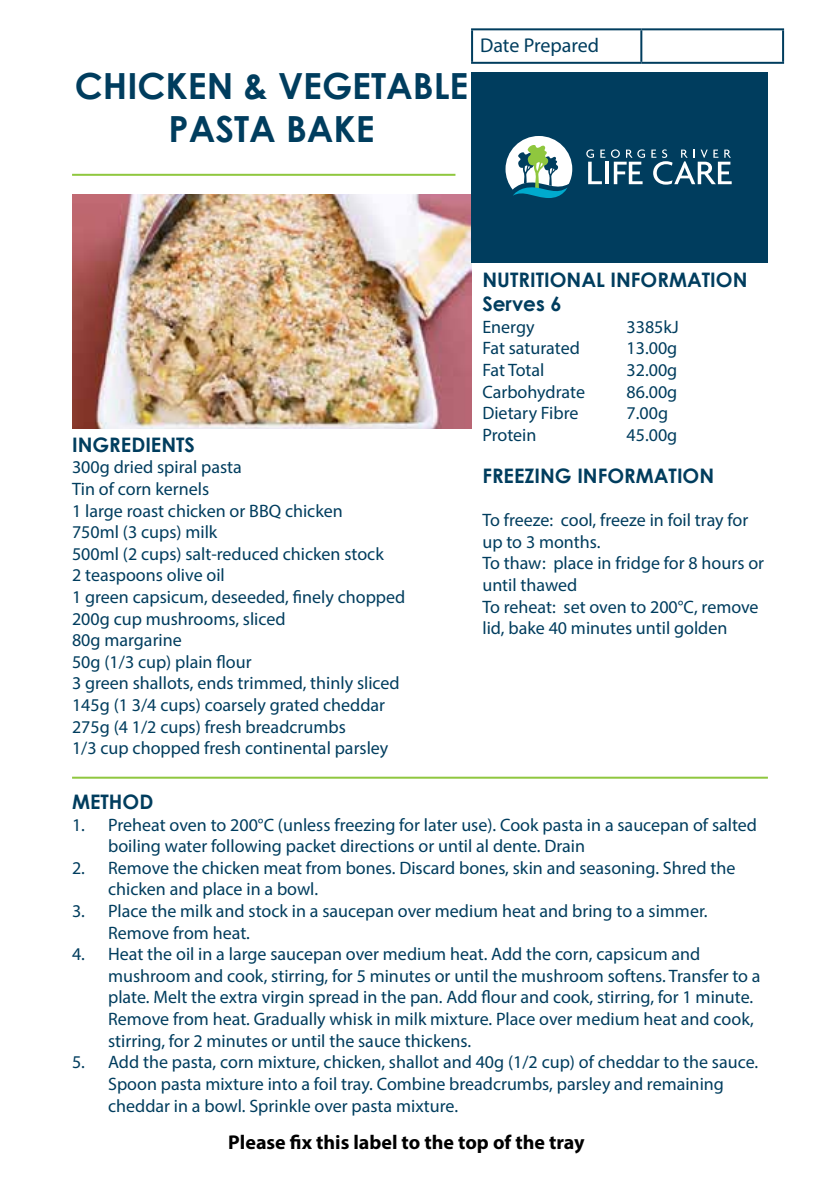
<style>
.page{position:relative;width:840px;height:1191px;background:#fff}
.page>*{position:absolute;margin:0;border:0;box-sizing:border-box;transform-origin:0 0}
.t1{font:700 36px/43.2px "Century Gothic";color:#003d5e;text-align:center}
.t2{font:700 20px/24px "Century Gothic";color:#003d5e}
.t3{font:700 20px "Myriad Pro";color:#000}
.t4{font:20px "Myriad Pro";color:#003d5e}
.t5{font:18px/21.6px "Myriad Pro";color:#003d5e}
</style>
<div class="page">
<img style="left:72px;top:194px;width:399px;height:234px">
<div style="left:471px;top:72px;width:296px;height:190px;background:#003d5e"></div>
<svg style="left:505px;top:136px;width:67px;height:62px"></svg>
<svg style="left:586px;top:149px;width:58px;height:35px"></svg>
<svg style="left:651px;top:149px;width:80px;height:36px"></svg>
<hr style="left:72px;top:174px;width:383px;height:2px;background:#8fc73e">
<hr style="left:72px;top:776px;width:695px;height:2px;background:#8fc73e">
<hr style="left:640px;top:30px;width:2px;height:32px;background:#003d5e">
<hr style="left:471px;top:28px;width:170px;height:2px;background:#003d5e">
<hr style="left:471px;top:30px;width:2px;height:32px;background:#003d5e">
<hr style="left:641px;top:28px;width:142px;height:2px;background:#003d5e">
<hr style="left:781px;top:30px;width:2px;height:32px;background:#003d5e">
<hr style="left:471px;top:62px;width:170px;height:2px;background:#003d5e">
<hr style="left:641px;top:62px;width:142px;height:2px;background:#003d5e">
<h1 class="t1" style="left:75px;top:64px;width:395px">CHICKEN &amp; VEGETABLE<br>PASTA BAKE</h1>
<p class="t4" style="left:480px;top:33px;width:120px">Date Prepared</p>
<p class="t2" style="left:482px;top:267px;width:266px">NUTRITIONAL INFORMATION<br>Serves 6</p>
<p class="t5" style="left:482px;top:316px;width:54px">Energy</p>
<p class="t5" style="left:626px;top:316px;width:54px">3385kJ</p>
<p class="t5" style="left:482px;top:337px;width:99px">Fat saturated</p>
<p class="t5" style="left:626px;top:337px;width:52px">13.00g</p>
<p class="t5" style="left:482px;top:359px;width:64px">Fat Total</p>
<p class="t5" style="left:626px;top:359px;width:52px">32.00g</p>
<p class="t5" style="left:482px;top:380px;width:104px">Carbohydrate</p>
<p class="t5" style="left:626px;top:380px;width:52px">86.00g</p>
<p class="t5" style="left:482px;top:402px;width:97px">Dietary Fibre</p>
<p class="t5" style="left:626px;top:402px;width:43px">7.00g</p>
<p class="t5" style="left:482px;top:424px;width:55px">Protein</p>
<p class="t5" style="left:626px;top:424px;width:52px">45.00g</p>
<p class="t2" style="left:72px;top:432px;width:124px">INGREDIENTS</p>
<p class="t5" style="left:72px;top:456px;width:334px">300g dried spiral pasta<br>Tin of corn kernels<br>1 large roast chicken or BBQ chicken<br>750ml (3 cups) milk<br>500ml (2 cups) salt-reduced chicken stock<br>2 teaspoons olive oil<br>1 green capsicum, deseeded, finely chopped<br>200g cup mushrooms, sliced<br>80g margarine<br>50g (1/3 cup) plain flour<br>3 green shallots, ends trimmed, thinly sliced<br>145g (1 3/4 cups) coarsely grated cheddar<br>275g (4 1/2 cups) fresh breadcrumbs<br>1/3 cup chopped fresh continental parsley</p>
<p class="t2" style="left:482px;top:463px;width:233px">FREEZING INFORMATION</p>
<p class="t5" style="left:482px;top:509px;width:283px">To freeze: cool, freeze in foil tray for up to 3 months.<br>To thaw: place in fridge for 8 hours or until thawed<br>To reheat: set oven to 200°C, remove lid, bake 40 minutes until golden</p>
<p class="t2" style="left:72px;top:789px;width:83px">METHOD</p>
<p class="t5" style="left:108px;top:813px;width:650px;text-indent:-36px">1. Preheat oven to 200°C (unless freezing for later use). Cook pasta in a saucepan of salted boiling water following packet directions or until al dente. Drain</p>
<p class="t5" style="left:108px;top:856px;width:628px;text-indent:-36px">2. Remove the chicken meat from bones. Discard bones, skin and seasoning. Shred the chicken and place in a bowl.</p>
<p class="t5" style="left:108px;top:900px;width:600px;text-indent:-36px">3. Place the milk and stock in a saucepan over medium heat and bring to a simmer.<br>Remove from heat.</p>
<p class="t5" style="left:108px;top:943px;width:653px;text-indent:-36px">4. Heat the oil in a large saucepan over medium heat. Add the corn, capsicum and mushroom and cook, stirring, for 5 minutes or until the mushroom softens. Transfer to a plate. Melt the extra virgin spread in the pan. Add flour and cook, stirring, for 1 minute.<br>Remove from heat. Gradually whisk in milk mixture. Place over medium heat and cook, stirring, for 2 minutes or until the sauce thickens.</p>
<p class="t5" style="left:108px;top:1051px;width:651px;text-indent:-36px">5. Add the pasta, corn mixture, chicken, shallot and 40g (1/2 cup) of cheddar to the sauce.<br>Spoon pasta mixture into a foil tray. Combine breadcrumbs, parsley and remaining cheddar in a bowl. Sprinkle over pasta mixture.</p>
<p class="t3" style="left:228px;top:1129px;width:357px">Please fix this label to the top of the tray</p>
</div>
